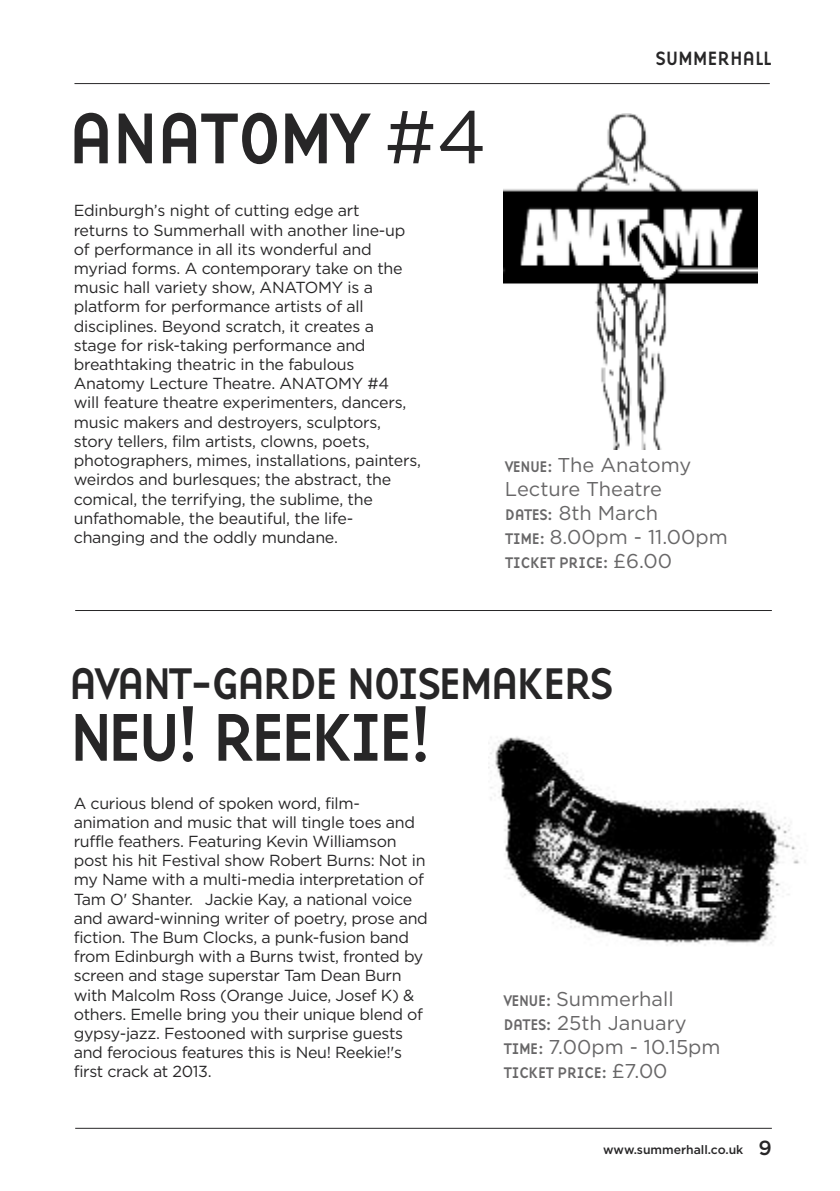
<style>
.page{position:relative;width:840px;height:1191px;background:#fff}
.page>*{position:absolute;margin:0;border:0;box-sizing:border-box;transform-origin:0 0}
.t1{font:74.6px "Base Nine";letter-spacing:-.075em;color:#272627}
.t2{font:70px "Base Nine";letter-spacing:-.125em;color:#272627}
.t3{font:46px "Base Nine";letter-spacing:-.1em;color:#272627}
.t4{font:20px/24px "Gotham";color:#686768}
.t5{font:20px "Base Nine";letter-spacing:-.045em;color:#272627}
.t6{font:16px/19.2px "Gotham";letter-spacing:-.02em;color:#272627}
.t7{font:16px "Base Nine";letter-spacing:-.075em;color:#686768}
.t8{font:500 12.2px "Gotham";color:#272627}
.s1{font-family:"Gotham"}
.s2{font-family:"Base Nine";font-size:16px}
.s3{font-family:"Gotham";font-size:20px}
.s4{font-size:20.4px}
</style>
<div class="page">
<img style="left:503px;top:113px;width:254px;height:336px">
<img style="left:488px;top:737px;width:312px;height:209px">
<hr style="left:74px;top:83px;width:695px;height:1px;background:#272627">
<hr style="left:75px;top:1128px;width:696px;height:1px;background:#272627">
<hr style="left:75px;top:610px;width:696px;height:1px;background:#272627">
<h1 class="t1" style="left:66px;top:94px;width:421px">ANATOMY <span class="s1">#4</span></h1>
<p class="t6" style="left:74px;top:201px;width:348px">Edinburgh’s night of cutting edge art<br>returns to Summerhall with another line-up of performance in all its wonderful and myriad forms. A contemporary take on the music hall variety show, ANATOMY is a platform for performance artists of all disciplines. Beyond scratch, it creates a<br>stage for risk-taking performance and breathtaking theatric in the fabulous Anatomy Lecture Theatre. ANATOMY #4<br>will feature theatre experimenters, dancers, music makers and destroyers, sculptors, story tellers, film artists, clowns, poets, photographers, mimes, installations, painters, weirdos and burlesques; the abstract, the comical, the terrifying, the sublime, the unfathomable, the beautiful, the life&shy;changing and the oddly mundane.</p>
<p class="t5" style="left:654px;top:46px;width:118px">SUMMERHALL</p>
<p class="t4" style="left:504px;top:453px;width:224px"><span class="s2">VENUE:</span> The Anatomy<br>Lecture Theatre<br><span class="s2">DATES:</span> 8th March<br><span class="s2">TIME:</span> 8.00pm - 11.00pm</p>
<p class="t7" style="left:504px;top:553px;width:169px">TICKET PRICE: <span class="s3">£6.00</span></p>
<h3 class="t3" style="left:68px;top:656px;width:547px">AVANT-GARDE NOISEMAKERS</h3>
<h2 class="t2" style="left:68px;top:695px;width:371px">NEU! REEKIE!</h2>
<p class="t6" style="left:74px;top:793px;width:355px">A curious blend of spoken word, film&shy;animation and music that will tingle toes and ruffle feathers. Featuring Kevin Williamson post his hit Festival show Robert Burns: Not in my Name with a multi-media interpretation of Tam O' Shanter. Jackie Kay, a national voice and award-winning writer of poetry, prose and fiction. The Bum Clocks, a punk-fusion band from Edinburgh with a Burns twist, fronted by screen and stage superstar Tam Dean Burn with Malcolm Ross (Orange Juice, Josef K) &amp; others. Emelle bring you their unique blend of gypsy-jazz. Festooned with surprise guests and ferocious features this is Neu! Reekie!'s first crack at 2013.</p>
<p class="t4" style="left:503px;top:986px;width:218px"><span class="s2">VENUE:</span> Summerhall<br><span class="s2">DATES:</span> 25th January<br><span class="s2">TIME:</span> 7.00pm - 10.15pm</p>
<p class="t7" style="left:503px;top:1062px;width:166px">TICKET PRICE: <span class="s3">£7.00</span></p>
<p class="t8" style="left:603px;top:1143px;width:170px">www.summerhall.co.uk <span class="s4">9</span></p>
</div>
